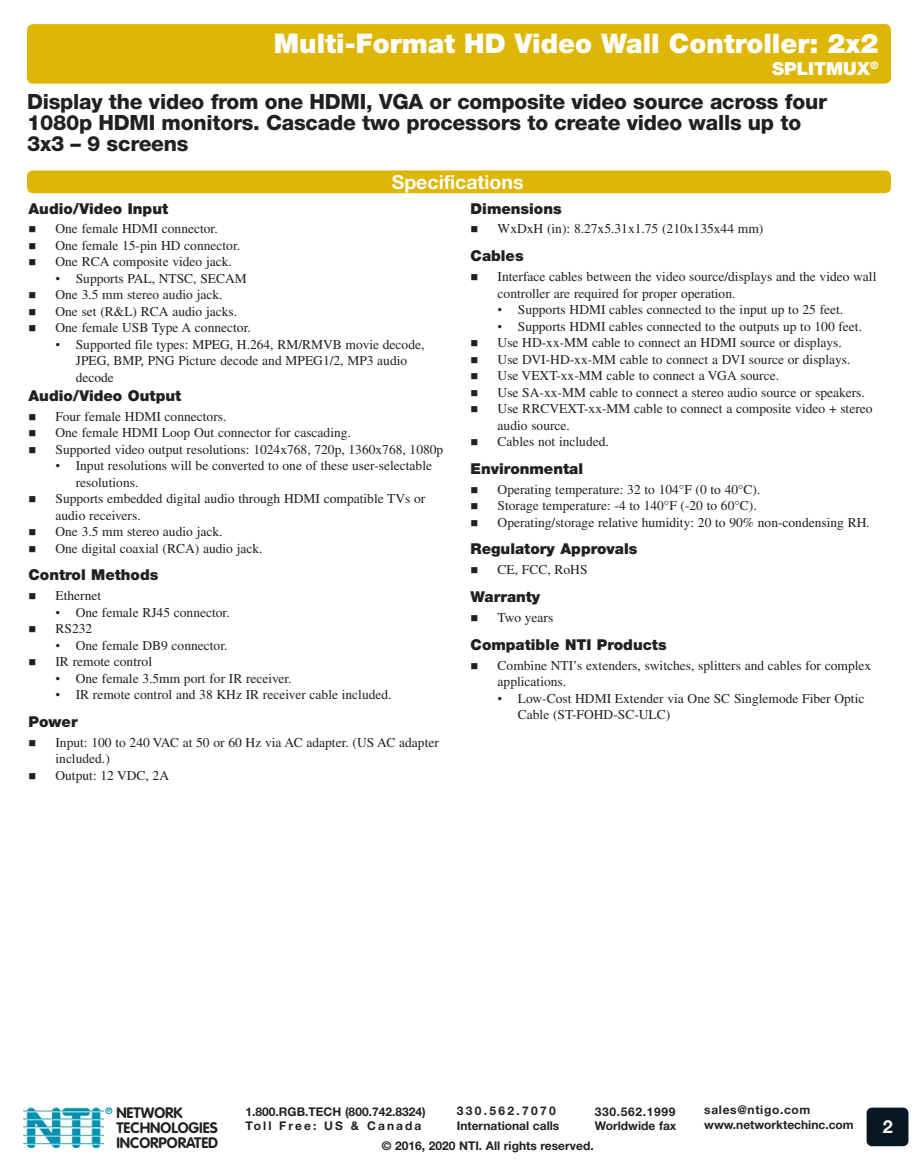
<style>
.page{position:relative;width:918px;height:1175px;background:#fff}
.page>*{position:absolute;margin:0;border:0;box-sizing:border-box;transform-origin:0 0}
.t1{font:900 27px "Helvetica Neue LT Std";color:#fff}
.Sub-head{font:800 21px/21px "Helvetica Neue LT Std";letter-spacing:-.01em;color:#231f20}
.Page_Bar_Header{font:700 19.5px "Helvetica Neue LT Std";color:#fff}
.Title-sub{font:900 18px "Helvetica Neue LT Std";color:#fff}
.t2{font:700 18px "Helvetica Neue LT Std";color:#fff}
.Body_Sub_Header{font:900 15px "Helvetica Neue LT Std";color:#231f20}
.t3{font:700 15px/14.7px "VAG Rounded Std";color:#231f20}
._1st_Level_Bullet{font:13.5px/16.5px "Times LT Std";color:#231f20}
._2nd_Level_Bullet{font:13.5px/16.5px "Times LT Std";color:#231f20}
.t4{font:700 12px "Helvetica Neue LT Std";color:#231f20}
.t5{font:700 12px "Helvetica Neue LT Std";letter-spacing:.055em;color:#231f20}
.t6{font:700 12px "Helvetica Neue LT Std";letter-spacing:.175em;color:#231f20}
.t7{font:700 12px "Helvetica Neue LT Std";letter-spacing:.195em;color:#231f20}
.t8{font:700 4.95px "Helvetica Neue LT Std";color:#0093b0}
.s1{font-family:"Times New Roman"}
</style>
<div class="page">
<div style="left:105px;top:1107px;width:7px;height:7px;border:1px solid #0093b0;border-radius:50%"></div>
<img style="left:23px;top:1107px;width:81px;height:40px">
<div style="left:867px;top:1107px;width:41px;height:39px;background:#071822"></div>
<div style="left:27px;top:170px;width:864px;height:23px;background:#deb606;border-radius:6px"></div>
<div style="left:27px;top:24px;width:864px;height:60px;background:#deb606;border-radius:6px"></div>
<p class="t1" style="left:274px;top:28px;width:606px">Multi-Format HD Video Wall Controller: 2x2</p>
<p class="Title-sub" style="left:772px;top:58px;width:108px">SPLITMUX<sup>®</sup></p>
<p class="Sub-head" style="left:27px;top:90px;width:801px">Display the video from one HDMI, VGA or composite video source across four<br>1080p HDMI monitors. Cascade two processors to create video walls up to<br>3x3 – 9 screens</p>
<p class="Page_Bar_Header" style="left:392px;top:170px;width:133px">Specifications</p>
<p class="Body_Sub_Header" style="left:28px;top:199px;width:141px">Audio/Video Input</p>
<p class="_1st_Level_Bullet" style="left:56px;top:220px;width:164px">One female HDMI connector.</p>
<p class="_1st_Level_Bullet" style="left:56px;top:237px;width:186px">One female 15-pin HD connector.</p>
<p class="_1st_Level_Bullet" style="left:56px;top:253px;width:178px">One RCA composite video jack.</p>
<p class="_2nd_Level_Bullet" style="left:56px;top:270px;width:193px"><span class="s1">•</span> Supports PAL, NTSC, SECAM</p>
<p class="_1st_Level_Bullet" style="left:56px;top:286px;width:169px">One 3.5 mm stereo audio jack.</p>
<p class="_1st_Level_Bullet" style="left:56px;top:303px;width:183px">One set (R&amp;L) RCA audio jacks.</p>
<p class="_1st_Level_Bullet" style="left:56px;top:319px;width:197px">One female USB Type A connector.</p>
<p class="_2nd_Level_Bullet" style="left:76px;top:336px;width:350px;text-indent:-20px"><span class="s1">•</span> Supported file types: MPEG, H.264, RM/RMVB movie decode,<br>JPEG, BMP, PNG Picture decode and MPEG1/2, MP3 audio decode</p>
<p class="Body_Sub_Header" style="left:28px;top:386px;width:154px">Audio/Video Output</p>
<p class="_1st_Level_Bullet" style="left:56px;top:408px;width:173px">Four female HDMI connectors.</p>
<p class="_1st_Level_Bullet" style="left:56px;top:424px;width:297px">One female HDMI Loop Out connector for cascading.</p>
<p class="_1st_Level_Bullet" style="left:56px;top:441px;width:389px">Supported video output resolutions: 1024x768, 720p, 1360x768, 1080p</p>
<p class="_2nd_Level_Bullet" style="left:76px;top:457px;width:358px;text-indent:-20px"><span class="s1">•</span> Input resolutions will be converted to one of these user-selectable resolutions.</p>
<p class="_1st_Level_Bullet" style="left:56px;top:490px;width:371px">Supports embedded digital audio through HDMI compatible TVs or audio receivers.</p>
<p class="_1st_Level_Bullet" style="left:56px;top:523px;width:169px">One 3.5 mm stereo audio jack.</p>
<p class="_1st_Level_Bullet" style="left:56px;top:540px;width:209px">One digital coaxial (RCA) audio jack.</p>
<p class="Body_Sub_Header" style="left:28px;top:566px;width:131px">Control Methods</p>
<p class="_1st_Level_Bullet" style="left:56px;top:587px;width:47px">Ethernet</p>
<p class="_2nd_Level_Bullet" style="left:56px;top:604px;width:176px"><span class="s1">•</span> One female RJ45 connector.</p>
<p class="_1st_Level_Bullet" style="left:56px;top:620px;width:38px">RS232</p>
<p class="_2nd_Level_Bullet" style="left:56px;top:637px;width:173px"><span class="s1">•</span> One female DB9 connector.</p>
<p class="_1st_Level_Bullet" style="left:56px;top:653px;width:98px">IR remote control</p>
<p class="_2nd_Level_Bullet" style="left:56px;top:670px;width:238px"><span class="s1">•</span> One female 3.5mm port for IR receiver.</p>
<p class="_2nd_Level_Bullet" style="left:56px;top:686px;width:338px"><span class="s1">•</span> IR remote control and 38 KHz IR receiver cable included.</p>
<p class="Body_Sub_Header" style="left:28px;top:712px;width:51px">Power</p>
<p class="_1st_Level_Bullet" style="left:56px;top:734px;width:385px">Input: 100 to 240 VAC at 50 or 60 Hz via AC adapter. (US AC adapter included.)</p>
<p class="_1st_Level_Bullet" style="left:56px;top:767px;width:115px">Output: 12 VDC, 2A</p>
<p class="Body_Sub_Header" style="left:471px;top:199px;width:93px">Dimensions</p>
<p class="_1st_Level_Bullet" style="left:498px;top:220px;width:267px">WxDxH (in): 8.27x5.31x1.75 (210x135x44 mm)</p>
<p class="Body_Sub_Header" style="left:471px;top:247px;width:55px">Cables</p>
<p class="_1st_Level_Bullet" style="left:498px;top:268px;width:380px">Interface cables between the video source/displays and the video wall controller are required for proper operation.</p>
<p class="_2nd_Level_Bullet" style="left:498px;top:301px;width:347px"><span class="s1">•</span> Supports HDMI cables connected to the input up to 25 feet.</p>
<p class="_2nd_Level_Bullet" style="left:498px;top:318px;width:366px"><span class="s1">•</span> Supports HDMI cables connected to the outputs up to 100 feet.</p>
<p class="_1st_Level_Bullet" style="left:498px;top:334px;width:346px">Use HD-xx-MM cable to connect an HDMI source or displays.</p>
<p class="_1st_Level_Bullet" style="left:498px;top:351px;width:354px">Use DVI-HD-xx-MM cable to connect a DVI source or displays.</p>
<p class="_1st_Level_Bullet" style="left:498px;top:367px;width:283px">Use VEXT-xx-MM cable to connect a VGA source.</p>
<p class="_1st_Level_Bullet" style="left:498px;top:384px;width:369px">Use SA-xx-MM cable to connect a stereo audio source or speakers.</p>
<p class="_1st_Level_Bullet" style="left:498px;top:400px;width:376px">Use RRCVEXT-xx-MM cable to connect a composite video + stereo audio source.</p>
<p class="_1st_Level_Bullet" style="left:498px;top:433px;width:113px">Cables not included.</p>
<p class="Body_Sub_Header" style="left:471px;top:459px;width:114px">Environmental</p>
<p class="_1st_Level_Bullet" style="left:498px;top:481px;width:264px">Operating temperature: 32 to 104°F (0 to 40°C).</p>
<p class="_1st_Level_Bullet" style="left:498px;top:497px;width:261px">Storage temperature: -4 to 140°F (-20 to 60°C).</p>
<p class="_1st_Level_Bullet" style="left:498px;top:514px;width:374px">Operating/storage relative humidity: 20 to 90% non-condensing RH.</p>
<p class="Body_Sub_Header" style="left:471px;top:540px;width:168px">Regulatory Approvals</p>
<p class="_1st_Level_Bullet" style="left:498px;top:561px;width:91px">CE, FCC, RoHS</p>
<p class="Body_Sub_Header" style="left:471px;top:588px;width:71px">Warranty</p>
<p class="_1st_Level_Bullet" style="left:498px;top:609px;width:57px">Two years</p>
<p class="Body_Sub_Header" style="left:471px;top:635px;width:198px">Compatible NTI Products</p>
<p class="_1st_Level_Bullet" style="left:498px;top:656px;width:375px">Combine NTI’s extenders, switches, splitters and cables for complex applications.</p>
<p class="_2nd_Level_Bullet" style="left:518px;top:689px;width:348px;text-indent:-20px"><span class="s1">•</span> Low-Cost HDMI Extender via One SC Singlemode Fiber Optic<br>Cable (ST-FOHD-SC-ULC)</p>
<p class="t8" style="left:107px;top:1107px;width:5px">R</p>
<p class="t3" style="left:116px;top:1106px;width:103px">NETWORK<br>TECHNOLOGIES<br>INCORPORATED</p>
<p class="t5" style="left:704px;top:1102px;width:108px">sales@ntigo.com</p>
<p class="t7" style="left:457px;top:1103px;width:101px">330.562.7070</p>
<p class="t4" style="left:457px;top:1118px;width:104px">International calls</p>
<p class="t5" style="left:595px;top:1103px;width:82px">330.562.1999</p>
<p class="t4" style="left:595px;top:1118px;width:83px">Worldwide fax</p>
<p class="t4" style="left:246px;top:1104px;width:181px">1.800.RGB.TECH (800.742.8324)</p>
<p class="t6" style="left:246px;top:1118px;width:177px">Toll Free: US &amp; Canada</p>
<p class="t4" style="left:704px;top:1117px;width:151px">www.networktechinc.com</p>
<p class="t2" style="left:883px;top:1115px;width:12px">2</p>
<p class="t4" style="left:382px;top:1138px;width:213px">© 2016, 2020 NTI. All rights reserved.</p>
</div>
